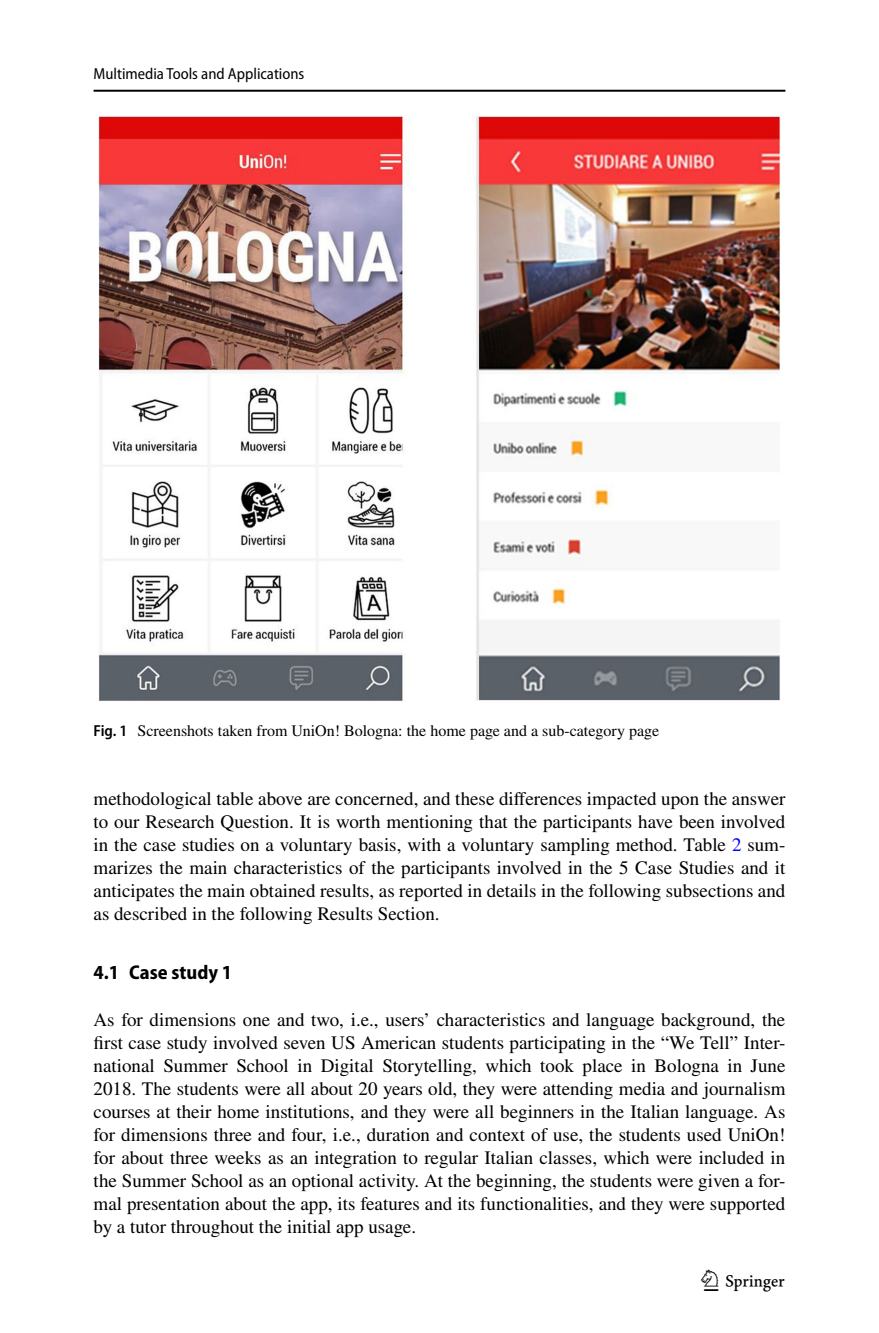
<style>
.page{position:relative;width:879px;height:1333px;background:#fff}
.page>*{position:absolute;margin:0;border:0;box-sizing:border-box;transform-origin:0 0}
.t1{font:30px "Springnew Regular 5";color:#000}
.t2{font:700 semi-condensed 20px "Myriad Pro";color:#000}
.t3{font:19px/23px "STIX";color:#000;text-align:justify}
.t4{font:16px "STIX";color:#000}
.t5{font:semi-condensed 16px "Myriad Pro";color:#000}
.s1{font-family:"Myriad Pro";font-weight:600;font-stretch:semi-condensed}
.s2{color:#00f}
</style>
<div class="page">
<hr style="left:94px;top:90px;width:691px;height:2px;background:#000">
<img style="left:99px;top:116px;width:681px;height:585px">
<p class="t5" style="left:94px;top:65px;width:212px">Multimedia Tools and Applications</p>
<p class="t4" style="left:94px;top:719px;width:567px"><span class="s1">Fig. 1</span> Screenshots taken from UniOn! Bologna: the home page and a sub-category page</p>
<p class="t3" style="left:94px;top:788px;width:693px">methodological table above are concerned, and these differences impacted upon the answer to our Research Question. It is worth mentioning that the participants have been involved in the case studies on a voluntary basis, with a voluntary sampling method. Table <span class="s2">2</span> sum&shy;marizes the main characteristics of the participants involved in the 5 Case Studies and it anticipates the main obtained results, as reported in details in the following subsections and as described in the following Results Section.</p>
<p class="t2" style="left:94px;top:960px;width:140px">4.1 Case study 1</p>
<p class="t3" style="left:94px;top:1009px;width:693px">As for dimensions one and two, i.e., users’ characteristics and language background, the first case study involved seven US American students participating in the “We Tell” Inter&shy;national Summer School in Digital Storytelling, which took place in Bologna in June 2018. The students were all about 20 years old, they were attending media and journalism courses at their home institutions, and they were all beginners in the Italian language. As for dimensions three and four, i.e., duration and context of use, the students used UniOn! for about three weeks as an integration to regular Italian classes, which were included in the Summer School as an optional activity. At the beginning, the students were given a for&shy;mal presentation about the app, its features and its functionalities, and they were supported by a tutor throughout the initial app usage.</p>
<h1 class="t1" style="left:704px;top:1269px;width:83px">1 3</h1>
</div>
